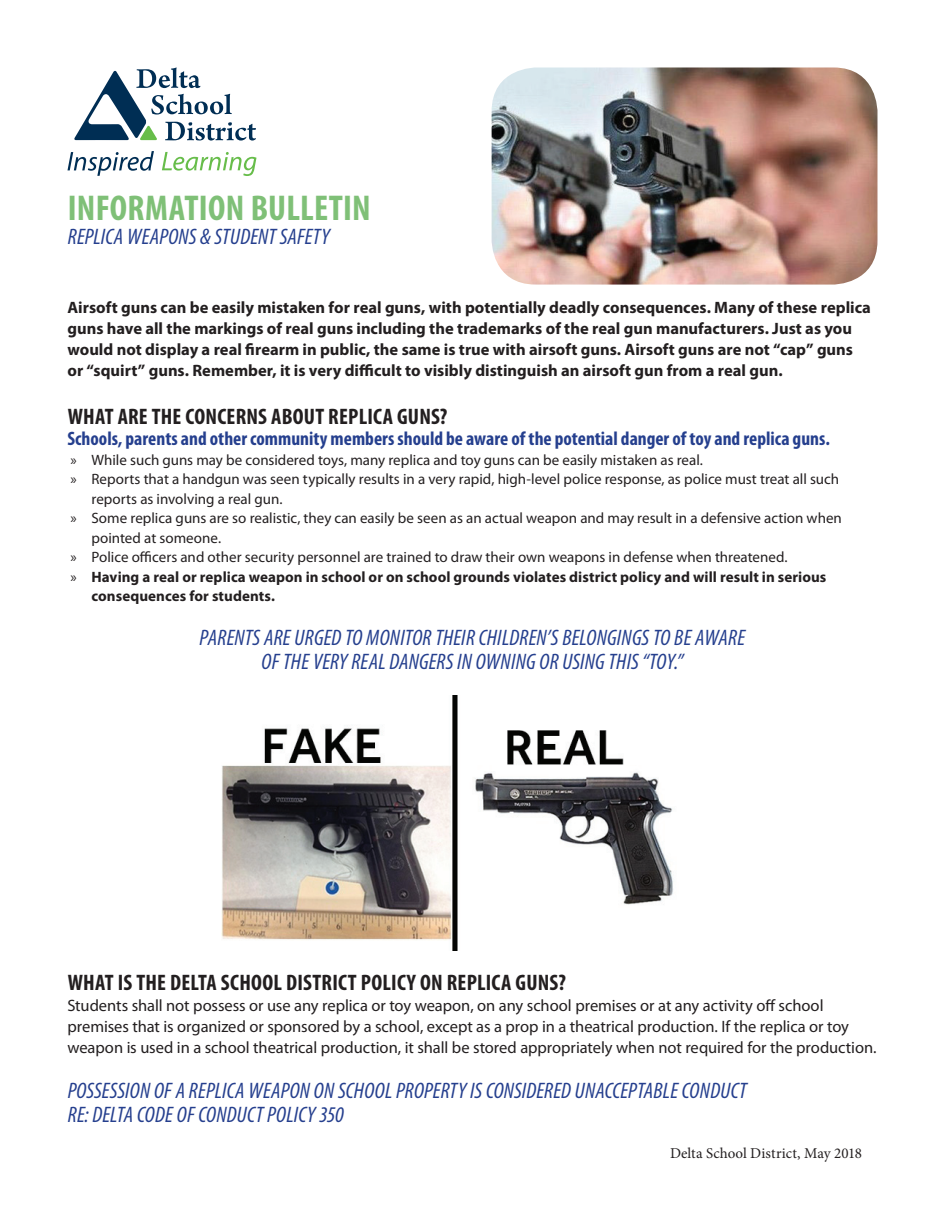
<style>
.page{position:relative;width:945px;height:1215px;background:#fff}
.page>*{position:absolute;margin:0;border:0;box-sizing:border-box;transform-origin:0 0}
.t1{font:700 condensed 36px "Myriad Pro";letter-spacing:.005em;color:#7fc077}
.t2{font:italic condensed 22.5px/24px "Myriad Pro";letter-spacing:.005em;color:#253f8e;text-align:center}
.t3{font:700 condensed 22.5px "Myriad Pro";letter-spacing:.01em;color:#231f20}
.t4{font:700 condensed 19.5px "Myriad Pro";color:#253f8e}
.t5{font:700 16.5px/21px "Myriad Pro";color:#231f20}
.t6{font:16.5px/21px "Myriad Pro";letter-spacing:-.005em;color:#231f20}
.t7{font:15px "Myriad Pro";color:#231f20}
.t8{font:700 15px "Myriad Pro";letter-spacing:.005em;color:#231f20}
.t9{font:15px "Minion Pro";letter-spacing:.005em;color:#231f20}
.s1{font-weight:400}
</style>
<div class="page">
<img style="left:492px;top:68px;width:386px;height:217px">
<svg style="left:67px;top:151px;width:87px;height:25px"></svg>
<svg style="left:162px;top:152px;width:94px;height:24px"></svg>
<svg style="left:74px;top:68px;width:182px;height:73px"></svg>
<img style="left:221px;top:695px;width:453px;height:256px">
<h1 class="t1" style="left:68px;top:185px;width:304px">Information Bulletin</h1>
<h2 class="t2" style="left:68px;top:224px;width:157px">REPLICA WEA PONS &amp; STUDENT</h2>
<h2 class="t2" style="left:280px;top:224px;width:51px">SAFETY</h2>
<p class="t5" style="left:68px;top:297px;width:805px">Airsoft guns can be easily mistaken for real guns, with potentially deadly consequences. Many of these replica guns have all the markings of real guns including the trademarks of the real gun manufacturers. Just as you would not display a real firearm in public, the same is true with airsoft guns. Airsoft guns are not “cap” guns or “squirt” guns. Remember, it is very difficult to visibly distinguish an airsoft gun from a real gun.</p>
<h2 class="t3" style="left:68px;top:403px;width:381px">What are the concerns about REPLICA GUNS?</h2>
<h3 class="t4" style="left:68px;top:426px;width:764px">Schools, parents and other community members should be aware of the potential danger of toy and replica guns.</h3>
<p class="t7" style="left:70px;top:450px;width:634px">» While such guns may be considered toys, many replica and toy guns can be easily mistaken as real.</p>
<p class="t7" style="left:70px;top:470px;width:770px">» Reports that a handgun was seen typically results in a very rapid, high-level police response, as police must treat all such</p>
<p class="t7" style="left:91px;top:489px;width:193px">reports as involving a real gun.</p>
<p class="t7" style="left:70px;top:509px;width:773px">» Some replica guns are so realistic, they can easily be seen as an actual weapon and may result in a defensive action when</p>
<p class="t7" style="left:91px;top:528px;width:131px">pointed at someone.</p>
<p class="t7" style="left:70px;top:548px;width:719px">» Police officers and other security personnel are trained to draw their own weapons in defense when threatened.</p>
<p class="t8" style="left:70px;top:567px;width:757px"><span class="s1">»</span> Having a real or replica weapon in school or on school grounds violates district policy and will result in serious</p>
<p class="t8" style="left:91px;top:586px;width:185px">consequences for students.</p>
<h2 class="t2" style="left:200px;top:625px;width:547px">PARENTS ARE URGED TO MONITOR THEIR CHILDREN’S BELONGINGS TO BE AWARE<br>OF THE VERY REAL DANGERS IN OWNING OR USING THIS “TOY.”</h2>
<h2 class="t3" style="left:68px;top:968px;width:500px">What is the Delta School District POLICY ON REPLICA GUNS?</h2>
<p class="t6" style="left:68px;top:994px;width:811px">Students shall not possess or use any replica or toy weapon, on any school premises or at any activity off school premises that is organized or sponsored by a school, except as a prop in a theatrical production. If the replica or toy weapon is used in a school theatrical production, it shall be stored appropriately when not required for the production.</p>
<h2 class="t2" style="left:68px;top:1078px;width:681px;text-align:left">POSSESSION OF A REPLICA WEAPON ON SCHOOL PROPERTY IS CONSIDERED UNACCEPTABLE CONDUCT<br>RE: DELTA CODE OF CONDUCT POLICY 350</h2>
<p class="t9" style="left:670px;top:1144px;width:193px">Delta School District, May 2018</p>
</div>
